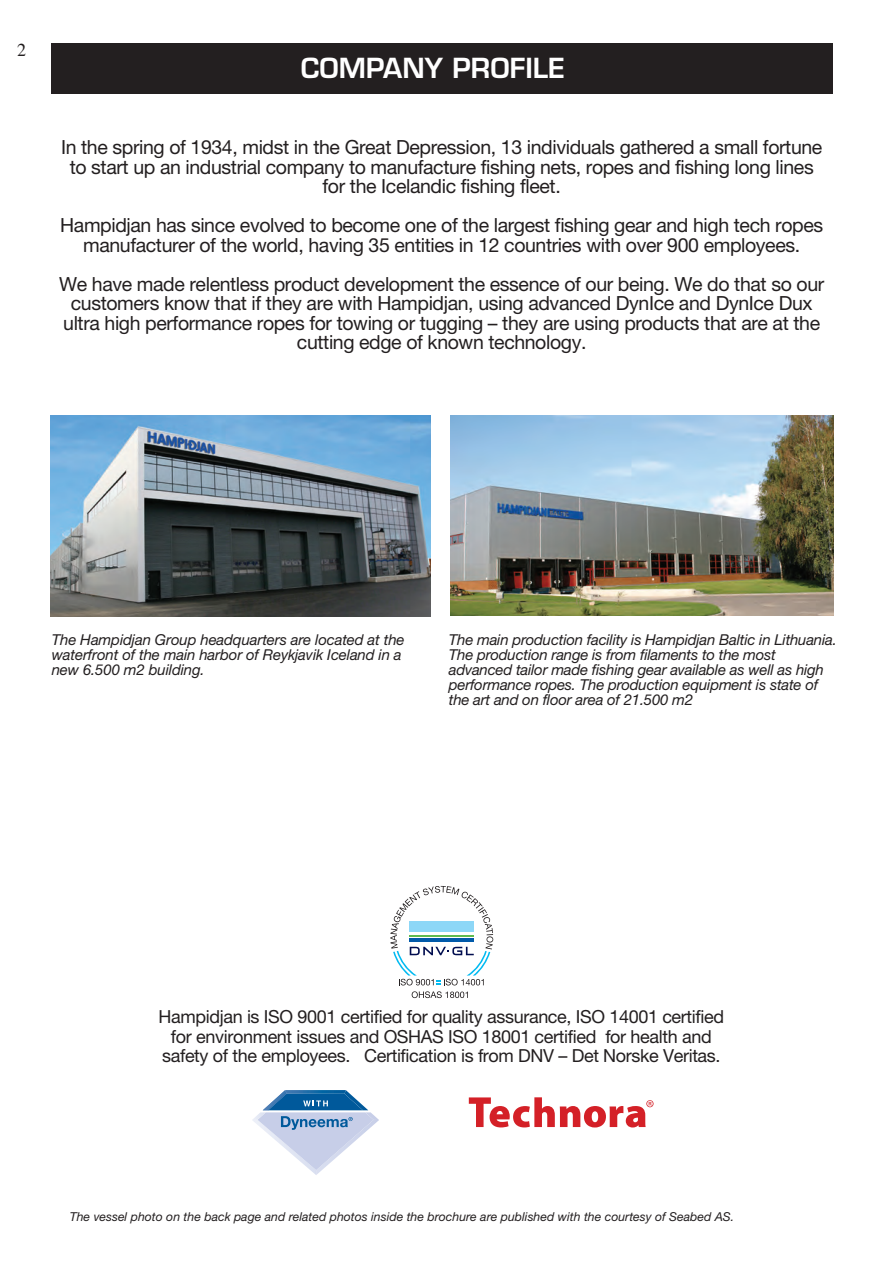
<style>
.page{position:relative;width:893px;height:1263px;background:#fff}
.page>*{position:absolute;margin:0;border:0;box-sizing:border-box;transform-origin:0 0}
.t1{font:600 27px "Eurostile";color:#fff}
.t2{font:19.5px/19.5px "Helvetica Neue IS";letter-spacing:-.02em;color:#231f20;text-align:center}
.t3{font:18px/19.5px "Helvetica Neue IS";letter-spacing:-.02em;color:#231f20;text-align:center}
.t4{font:18px "Times";color:#231f20}
.t5{font:italic 15px/15px "Helvetica Neue IS";letter-spacing:-.015em;color:#231f20}
.t6{font:italic 12.3px "Helvetica Neue IS";color:#231f20}
</style>
<div class="page">
<div style="left:51px;top:43px;width:782px;height:51px;background:#231f20"></div>
<img style="left:451px;top:415px;width:382px;height:200px">
<img style="left:51px;top:416px;width:380px;height:200px">
<svg style="left:253px;top:1090px;width:126px;height:85px"></svg>
<svg style="left:412px;top:991px;width:56px;height:7px"></svg>
<svg style="left:390px;top:886px;width:103px;height:99px"></svg>
<svg style="left:469px;top:1097px;width:184px;height:30px"></svg>
<p class="t4" style="left:17px;top:33px;width:10px">2</p>
<h1 class="t1" style="left:301px;top:51px;width:266px">COMPANY PROFILE</h1>
<p class="t2" style="left:61px;top:137px;width:763px">In the spring of 1934, midst in the Great Depression, 13 individuals gathered a small fortune to start up an industrial company to manufacture fishing nets, ropes and fishing long lines for the Icelandic fishing fleet.</p>
<p class="t2" style="left:60px;top:215px;width:764px">Hampidjan has since evolved to become one of the largest fishing gear and high tech ropes manufacturer of the world, having 35 entities in 12 countries with over 900 employees.</p>
<p class="t2" style="left:59px;top:274px;width:767px">We have made relentless product development the essence of our being. We do that so our customers know that if they are with Hampidjan, using advanced DynIce and DynIce Dux ultra high performance ropes for towing or tugging – they are using products that are at the cutting edge of known technology.</p>
<p class="t5" style="left:52px;top:632px;width:354px">The Hampidjan Group headquarters are located at the waterfront of the main harbor of Reykjavik Iceland in a new 6.500 m2 building.</p>
<p class="t5" style="left:449px;top:632px;width:390px">The main production facility is Hampidjan Baltic in Lithuania.<br>The production range is from filaments to the most advanced tailor made fishing gear available as well as high performance ropes. The production equipment is state of the art and on floor area of 21.500 m2</p>
<p class="t3" style="left:159px;top:1007px;width:567px">Hampidjan is ISO 9001 certified for quality assurance, ISO 14001 certified for environment issues and OSHAS ISO 18001 certified for health and safety of the employees. Certification is from DNV – Det Norske Veritas.</p>
<p class="t6" style="left:70px;top:1209px;width:666px">The vessel photo on the back page and related photos inside the brochure are published with the courtesy of Seabed AS.</p>
</div>
